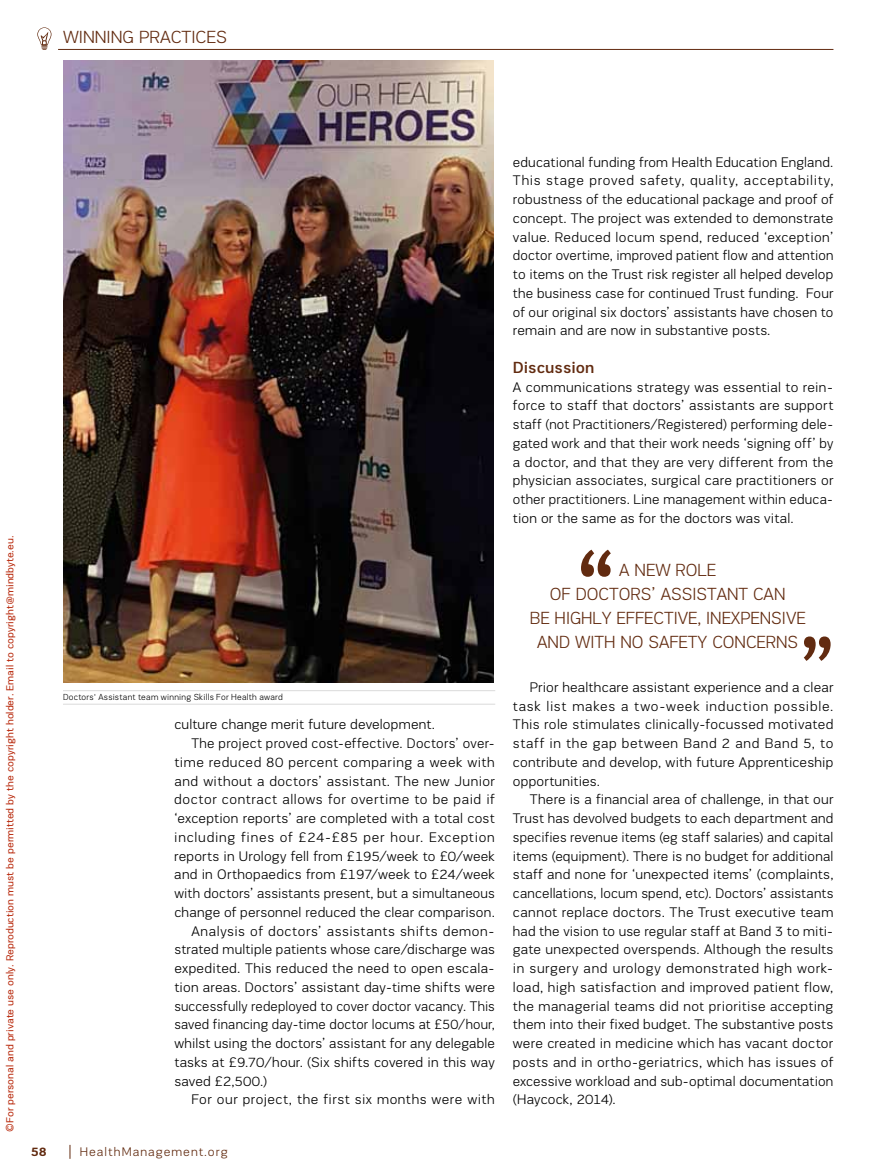
<style>
.page{position:relative;width:893px;height:1174px;background:#fff}
.page>*{position:absolute;margin:0;border:0;box-sizing:border-box;transform-origin:0 0}
.t1{font:300 18px/24px "PRC Fidelity";color:#622b10;text-align:center}
.t2{font:500 16.5px "PRC Fidelity";color:#622b10}
.t3{font:300 14.25px/18.8px "PRC Fidelity";letter-spacing:.015em;color:#000;text-align:justify}
.t4{font:300 14.25px "PRC Fidelity";letter-spacing:.035em;color:#000}
.t5{font:300 14.25px "PRC Fidelity";letter-spacing:.015em;color:#000;scale:.96 1}
.t6{font:300 14.25px "PRC Fidelity";letter-spacing:.05em;color:#000}
.t7{font:300 14.25px "PRC Fidelity";letter-spacing:.045em;color:#000}
.t8{font:300 12.75px "PRC Fidelity";letter-spacing:.08em;color:#622b10}
.t9{font:700 12.75px "PRC Fidelity";color:#622b10}
.t10{font:10.5px "PRC Fidelity";color:#b8290c}
.t11{font:300 9px "PRC Fidelity";letter-spacing:.025em;color:#000}
</style>
<div class="page">
<svg style="left:37px;top:27px;width:15px;height:23px"></svg>
<hr style="left:58px;top:49px;width:775px;height:1px;background:#622b10">
<svg style="left:70px;top:1144px;width:1px;height:14px"></svg>
<svg style="left:804px;top:636px;width:27px;height:25px"></svg>
<svg style="left:581px;top:549px;width:30px;height:28px"></svg>
<img style="left:63px;top:60px;width:430px;height:622px">
<hr style="left:63px;top:690px;width:432px;height:1px;background:#dadada">
<hr style="left:63px;top:704px;width:432px;height:1px;background:#dadada">
<p class="t1" style="left:63px;top:25px;width:26px">WINNING</p>
<p class="t1" style="left:139px;top:25px;width:78px">PRACTI CES</p>
<p class="t10" style="left:4px;top:1131px;width:597px;rotate:-90deg">©For personal and private use only. Reproduction must be permitted by the copyright holder. Email to copyright@mindbyte.eu.</p>
<p class="t11" style="left:63px;top:691px;width:221px">Doctors' Assistant team winning Skills For Health award</p>
<p class="t3" style="left:174px;top:715px;width:262px">culture change merit future development.</p>
<p class="t3" style="left:191px;top:734px;width:305px">The project proved cost-effective. Doctors’ over-</p>
<p class="t4" style="left:174px;top:754px;width:322px">time reduced 80 percent comparing a week with</p>
<p class="t3" style="left:174px;top:771px;width:322px">and without a doctors’ assistant. The new Junior</p>
<p class="t4" style="left:174px;top:792px;width:322px">doctor contract allows for overtime to be paid if</p>
<p class="t3" style="left:174px;top:809px;width:322px">‘exception reports’ are completed with a total cost</p>
<p class="t6" style="left:174px;top:829px;width:322px">including fines of £24-£85 per hour. Exception</p>
<p class="t3" style="left:174px;top:846px;width:322px">reports in Urology fell from £195/week to £0/week</p>
<p class="t3" style="left:174px;top:865px;width:322px">and in Orthopaedics from £197/week to £24/week</p>
<p class="t3" style="left:174px;top:884px;width:322px">with doctors’ assistants present, but a simultaneous</p>
<p class="t3" style="left:174px;top:902px;width:322px">change of personnel reduced the clear comparison.</p>
<p class="t7" style="left:191px;top:923px;width:305px">Analysis of doctors’ assistants shifts demon-</p>
<p class="t3" style="left:174px;top:940px;width:322px">strated multiple patients whose care/discharge was</p>
<p class="t3" style="left:174px;top:959px;width:322px">expedited. This reduced the need to open escala-</p>
<p class="t3" style="left:174px;top:977px;width:322px">tion areas. Doctors’ assistant day-time shifts were</p>
<p class="t5" style="left:174px;top:998px;width:335px">successfully redeployed to cover doctor vacancy. This</p>
<p class="t5" style="left:174px;top:1017px;width:335px">saved financing day-time doctor locums at £50/hour,</p>
<p class="t3" style="left:174px;top:1034px;width:322px">whilst using the doctors’ assistant for any delegable</p>
<p class="t3" style="left:174px;top:1052px;width:322px">tasks at £9.70/hour. (Six shifts covered in this way</p>
<p class="t3" style="left:174px;top:1071px;width:95px">saved £2,500.)</p>
<p class="t4" style="left:191px;top:1092px;width:305px">For our project, the first six months were with</p>
<p class="t9" style="left:31px;top:1144px;width:17px">58</p>
<p class="t8" style="left:80px;top:1144px;width:149px">HealthManagement.org</p>
<p class="t3" style="left:513px;top:152px;width:322px">educational funding from Health Education England.<br>This stage proved safety, quality, acceptability, robustness of the educational package and proof of concept. The project was extended to demonstrate value. Reduced locum spend, reduced ‘exception’ doctor overtime, improved patient flow and attention to items on the Trust risk register all helped develop the business case for continued Trust funding. Four of our original six doctors’ assistants have chosen to remain and are now in substantive posts.</p>
<p class="t2" style="left:513px;top:358px;width:83px">Discussion</p>
<p class="t3" style="left:513px;top:377px;width:322px">A communications strategy was essential to rein&shy;force to staff that doctors’ assistants are support staff (not Practitioners/Registered) performing dele&shy;gated work and that their work needs ‘signing off’ by a doctor, and that they are very different from the physician associates, surgical care practitioners or other practitioners. Line management within educa&shy;tion or the same as for the doctors was vital.</p>
<p class="t1" style="left:530px;top:558px;width:278px">A new role<br>of Doctors’ Assistant can<br>be highly effective, inexpensive and with no safety concerns</p>
<p class="t3" style="left:513px;top:677px;width:322px;text-indent:17px">Prior healthcare assistant experience and a clear task list makes a two-week induction possible.<br>This role stimulates clinically-focussed motivated staff in the gap between Band 2 and Band 5, to contribute and develop, with future Apprenticeship opportunities.</p>
<p class="t3" style="left:513px;top:790px;width:322px;text-indent:17px">There is a financial area of challenge, in that our Trust has devolved budgets to each department and specifies revenue items (eg staff salaries) and capital items (equipment). There is no budget for additional staff and none for ‘unexpected items’ (complaints, cancellations, locum spend, etc). Doctors’ assistants cannot replace doctors. The Trust executive team had the vision to use regular staff at Band 3 to miti&shy;gate unexpected overspends. Although the results in surgery and urology demonstrated high work&shy;load, high satisfaction and improved patient flow, the managerial teams did not prioritise accepting them into their fixed budget. The substantive posts were created in medicine which has vacant doctor posts and in ortho-geriatrics, which has issues of excessive workload and sub-optimal documentation (Haycock, 2014).</p>
</div>
